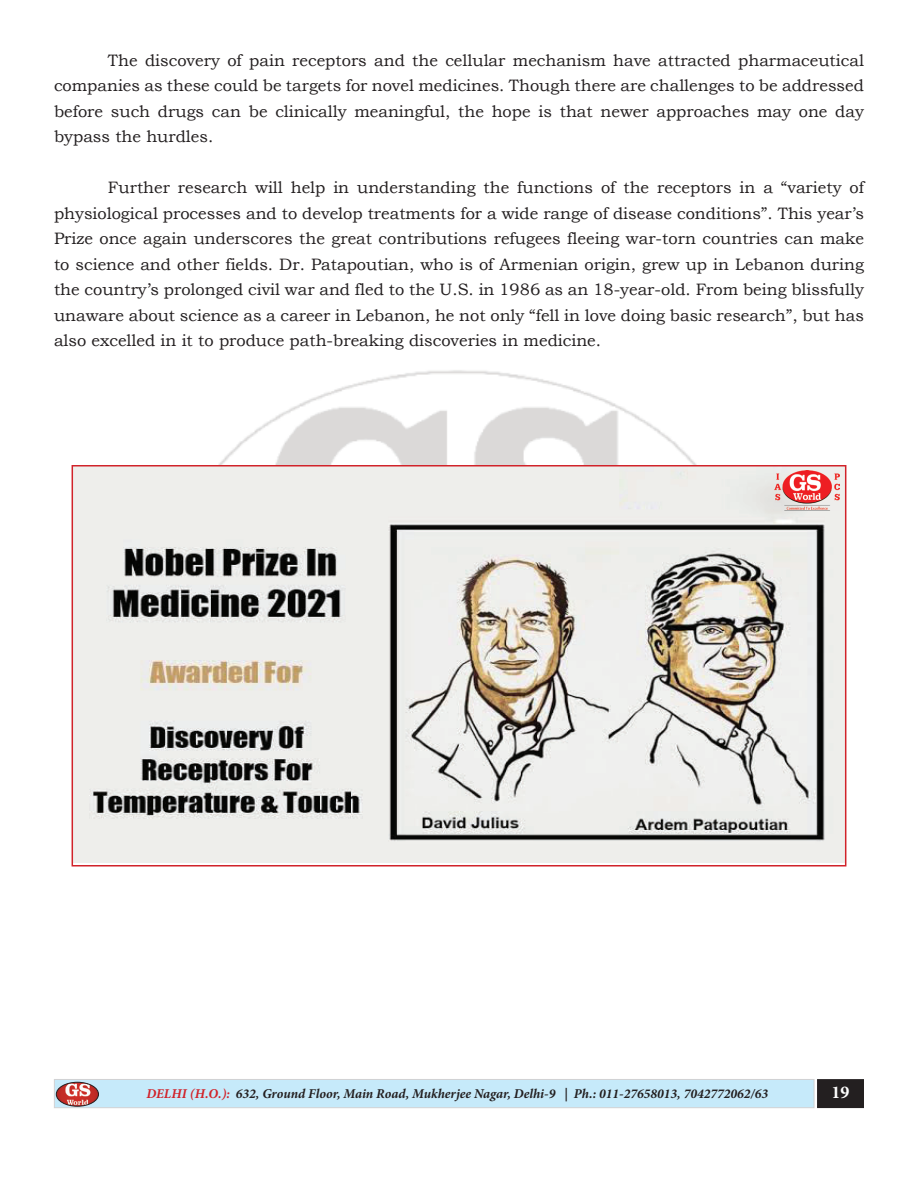
<style>
.page{position:relative;width:918px;height:1188px;background:#fff}
.page>*{position:absolute;margin:0;border:0;box-sizing:border-box;transform-origin:0 0}
.t1{font:700 18px "Minion Pro";color:#fff}
.t2{font:16.5px/25.5px "Bookman Old Style";color:#231f20;text-align:justify}
.t3{font:italic 700 13.5px "Minion Pro";color:#231f20}
.s1{color:#d1232a}
</style>
<div class="page">
<img style="left:218px;top:370px;width:479px;height:95px">
<div style="left:54px;top:1079px;width:760px;height:29px;background:#c6eafa;border:1px solid #d1d2d4"></div>
<div style="left:818px;top:1080px;width:45px;height:27px;background:#231f20"></div>
<div style="left:817px;top:1079px;width:47px;height:29px;border:2px solid #231f20"></div>
<img style="left:56px;top:1082px;width:43px;height:24px">
<div style="left:56px;top:1082px;width:43px;height:24px;border:1px solid #231f20;border-radius:50%"></div>
<img style="left:75px;top:468px;width:768px;height:395px">
<div style="left:72px;top:465px;width:774px;height:402px;border:2px solid #d1232a"></div>
<img style="left:774px;top:470px;width:65px;height:41px">
<p class="t2" style="left:54px;top:48px;width:812px;text-indent:54px">The discovery of pain receptors and the cellular mechanism have attracted pharmaceutical companies as these could be targets for novel medicines. Though there are challenges to be addressed before such drugs can be clinically meaningful, the hope is that newer approaches may one day bypass the hurdles.</p>
<p class="t2" style="left:54px;top:175px;width:812px;text-indent:54px">Further research will help in understanding the functions of the receptors in a “variety of physiological processes and to develop treatments for a wide range of disease conditions”. This year’s Prize once again underscores the great contributions refugees fleeing war-torn countries can make to science and other fields. Dr. Patapoutian, who is of Armenian origin, grew up in Lebanon during the country’s prolonged civil war and fled to the U.S. in 1986 as an 18-year-old. From being blissfully unaware about science as a career in Lebanon, he not only “fell in love doing basic research”, but has also excelled in it to produce path-breaking discoveries in medicine.</p>
<p class="t3" style="left:146px;top:1085px;width:623px"><span class="s1">DELHI (H.O.):</span> 632, Ground Floor, Main Road, Mukherjee Nagar, Delhi-9 | Ph.: 011-27658013, 7042772062/63</p>
<p class="t1" style="left:832px;top:1079px;width:19px">19</p>
</div>
